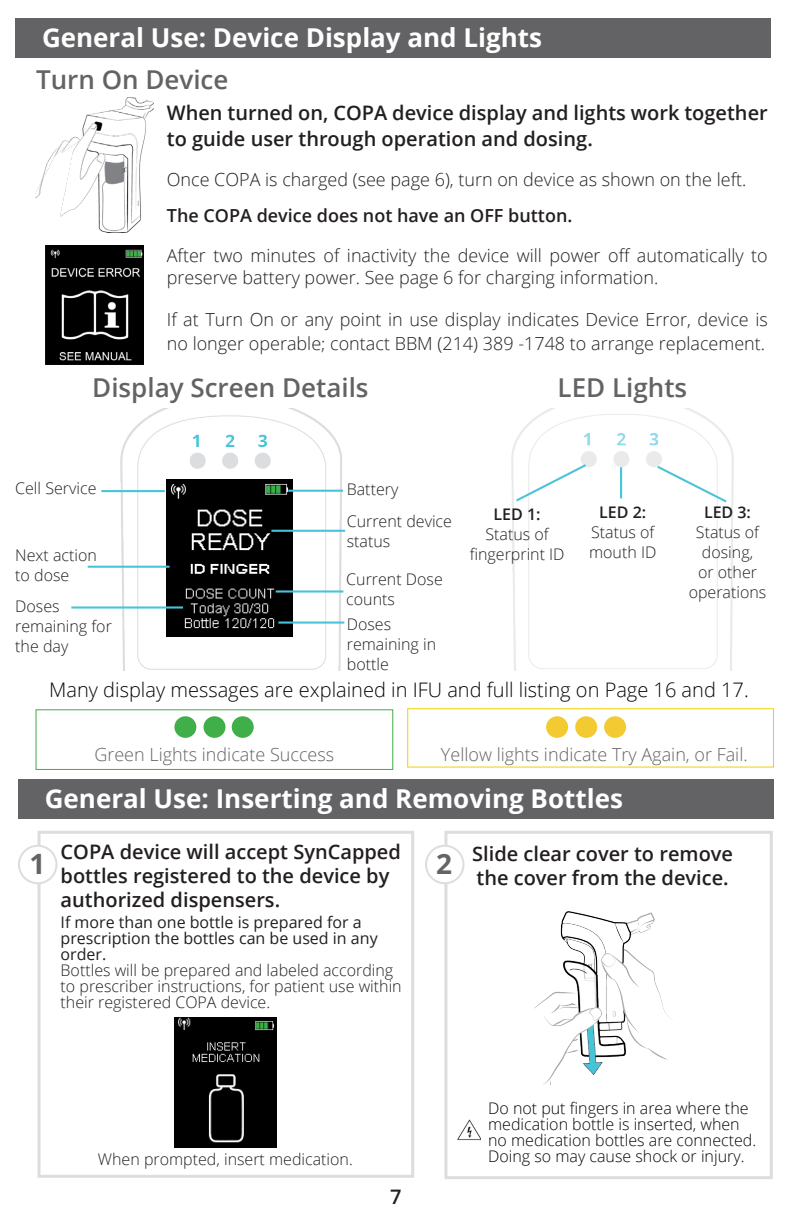
<style>
.page{position:relative;width:792px;height:1224px;background:#fff}
.page>*{position:absolute;margin:0;border:0;box-sizing:border-box;transform-origin:0 0}
.t1{font:700 28px "Open Sans";color:#626467}
.t2{font:700 26px "Open Sans";color:#fff}
.t3{font:600 26px "Open Sans";color:#636366}
.t4{font:600 20px/24px "Open Sans";color:#231f20}
.t5{font:300 20px "Open Sans";color:#040503}
.t6{font:300 18px/22px "Open Sans";color:#231f20}
.t7{font:300 18px "Open Sans";color:#636366}
.t8{font:600 18px "Open Sans";color:#231f20}
.t9{font:300 16px/20px "Open Sans";color:#231f20}
.t10{font:300 16px/16px "Open Sans";color:#040503}
.t11{font:16px/16px "Open Sans";color:#231f20}
.t12{font:600 16px "Open Sans";color:#231f20}
</style>
<div class="page">
<div style="left:36px;top:709px;width:357px;height:61px;border:1px solid #42ab48"></div>
<img style="left:103px;top:409px;width:243px;height:262px">
<img style="left:167px;top:479px;width:125px;height:157px">
<div style="left:15px;top:18px;width:756px;height:39px;background:#636366"></div>
<img style="left:511px;top:409px;width:223px;height:262px">
<hr style="left:278px;top:622px;width:66px;height:2px;background:#47c4d9">
<hr style="left:271px;top:530px;width:74px;height:2px;background:#47c4d9">
<hr style="left:288px;top:490px;width:55px;height:2px;background:#47c4d9">
<hr style="left:88px;top:566px;width:82px;height:2px;background:#47c4d9">
<hr style="left:101px;top:490px;width:64px;height:2px;background:#47c4d9">
<hr style="left:276px;top:590px;width:67px;height:3px;background:#47c4d9">
<svg style="left:514px;top:462px;width:74px;height:41px"></svg>
<hr style="left:620px;top:467px;width:2px;height:31px;background:#49c4d9">
<svg style="left:655px;top:464px;width:74px;height:40px"></svg>
<hr style="left:71px;top:606px;width:112px;height:3px;background:#47c4d9">
<img style="left:36px;top:97px;width:117px;height:135px">
<div style="left:204px;top:716px;width:21px;height:22px;background:#40ae49;border-radius:50%"></div>
<div style="left:174px;top:716px;width:22px;height:22px;background:#40ae49;border-radius:50%"></div>
<div style="left:232px;top:716px;width:22px;height:22px;background:#40ae49;border-radius:50%"></div>
<div style="left:575px;top:716px;width:22px;height:22px;background:#f3ca32;border-radius:50%"></div>
<div style="left:546px;top:716px;width:22px;height:22px;background:#f3ca32;border-radius:50%"></div>
<div style="left:604px;top:716px;width:22px;height:22px;background:#f3ca32;border-radius:50%"></div>
<div style="left:18px;top:779px;width:756px;height:40px;background:#636366"></div>
<div style="left:38px;top:831px;width:376px;height:347px;border:3px solid #dcdddf"></div>
<div style="left:444px;top:831px;width:329px;height:348px;border:3px solid #dcdddf"></div>
<img style="left:534px;top:912px;width:137px;height:172px">
<div style="left:19px;top:846px;width:37px;height:37px;background:#fff;border-radius:50%"></div>
<div style="left:18px;top:845px;width:39px;height:39px;border:2px solid #dcddde;border-radius:50%"></div>
<div style="left:426px;top:846px;width:38px;height:37px;background:#fff;border-radius:50%"></div>
<div style="left:425px;top:845px;width:40px;height:39px;border:2px solid #dcddde;border-radius:50%"></div>
<img style="left:457px;top:1119px;width:24px;height:21px">
<img style="left:175px;top:1017px;width:102px;height:130px">
<img style="left:46px;top:246px;width:98px;height:119px">
<p class="t2" style="left:42px;top:19px;width:502px">General Use: Device Display and Lights</p>
<p class="t3" style="left:36px;top:62px;width:194px">Turn On Device</p>
<p class="t4" style="left:167px;top:99px;width:602px;line-height:26px">When turned on, COPA device display and lights work together to guide user through operation and dosing.</p>
<p class="t6" style="left:167px;top:168px;width:581px">Once COPA is charged (see page 6), turn on device as shown on the left.</p>
<p class="t8" style="left:167px;top:203px;width:407px">The COPA device does not have an OFF button.</p>
<p class="t6" style="left:167px;top:244px;width:602px">After two minutes of inactivity the device will power off automatically to preserve battery power. See page 6 for charging information.</p>
<p class="t6" style="left:167px;top:307px;width:602px;line-height:24px">If at Turn On or any point in use display indicates Device Error, device is no longer operable; contact BBM (214) 389 -1748 to arrange replacement.</p>
<p class="t3" style="left:92px;top:370px;width:278px">Display Screen Details</p>
<p class="t3" style="left:558px;top:370px;width:131px">LED Lights</p>
<p class="t9" style="left:15px;top:478px;width:83px">Cell Service</p>
<p class="t9" style="left:15px;top:544px;width:83px">Next action to dose</p>
<p class="t9" style="left:15px;top:596px;width:98px">Doses remaining for the day</p>
<p class="t9" style="left:347px;top:478px;width:53px">Battery</p>
<p class="t9" style="left:347px;top:510px;width:107px">Current device status</p>
<p class="t9" style="left:346px;top:569px;width:98px">Current Dose counts</p>
<p class="t9" style="left:347px;top:613px;width:91px">Doses remaining in bottle</p>
<p class="t12" style="left:494px;top:503px;width:49px">LED 1:</p>
<p class="t9" style="left:470px;top:524px;width:96px;text-align:center">Status of fingerprint ID</p>
<p class="t12" style="left:599px;top:501px;width:49px">LED 2:</p>
<p class="t9" style="left:589px;top:522px;width:69px">Status of mouth ID</p>
<p class="t12" style="left:704px;top:501px;width:49px">LED 3:</p>
<p class="t9" style="left:689px;top:522px;width:79px;text-align:center">Status of dosing,<br>or other operations</p>
<p class="t5" style="left:49px;top:676px;width:701px">Many display messages are explained in IFU and full listing on Page 16 and 17.</p>
<p class="t7" style="left:94px;top:742px;width:241px">Green Lights indicate Success</p>
<p class="t7" style="left:441px;top:742px;width:308px">Yellow lights indicate Try Again, or Fail.</p>
<p class="t2" style="left:45px;top:780px;width:580px">General Use: Inserting and Removing Bottles</p>
<p class="t4" style="left:61px;top:839px;width:342px">COPA device will accept SynCapped bottles registered to the device by authorized dispensers.</p>
<p class="t1" style="left:29px;top:844px;width:17px">1</p>
<p class="t1" style="left:436px;top:844px;width:17px">2</p>
<p class="t4" style="left:472px;top:841px;width:262px">Slide clear cover to remove the cover from the device.</p>
<p class="t11" style="left:61px;top:914px;width:319px">If more than one bottle is prepared for a prescription the bottles can be used in any order.</p>
<p class="t9" style="left:61px;top:962px;width:343px;line-height:16px">Bottles will be prepared and labeled according to prescriber instructions, for patient use within their registered COPA device.</p>
<p class="t9" style="left:98px;top:1149px;width:256px">When prompted, insert medication.</p>
<p class="t4" style="left:390px;top:1185px;width:13px">7</p>
<p class="t10" style="left:488px;top:1100px;width:270px">Do not put fingers in area where the medication bottle is inserted, when no medication bottles are connected.<br>Doing so may cause shock or injury.</p>
</div>
